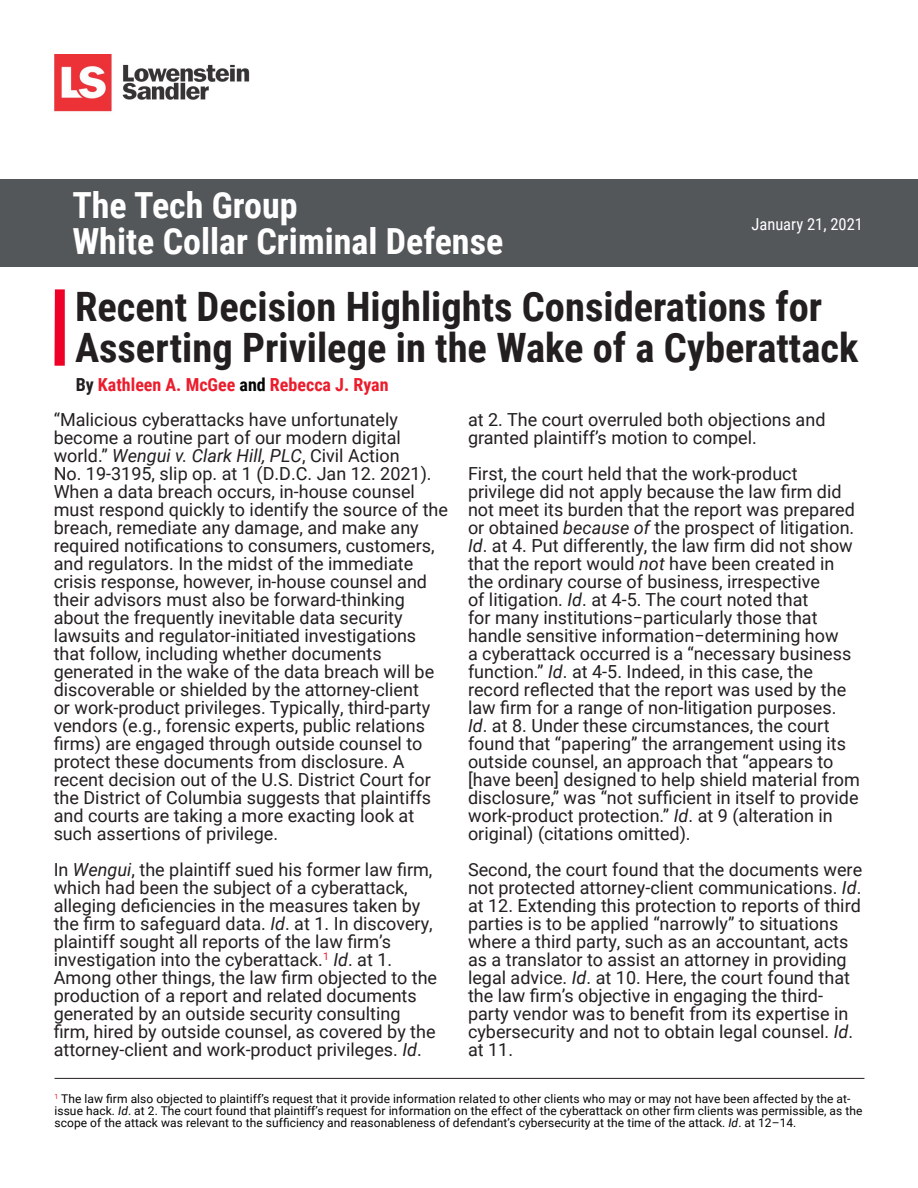
<style>
.page{position:relative;width:918px;height:1188px;background:#fff}
.page>*{position:absolute;margin:0;border:0;box-sizing:border-box;transform-origin:0 0}
.t1{font:700 40.5px/40.5px "Roboto Condensed";color:#231f20}
.t2{font:700 36px/36px "Roboto Condensed";color:#fff}
.Body{font:18px/18px "Roboto";color:#231f20}
.Body-2{font:700 18px "Roboto Condensed";color:#eb1c2c}
.t3{font:16.5px "Roboto Condensed";color:#fff}
.Body-3{font:12px/12px "Roboto";letter-spacing:.005em;color:#040503}
.s1{color:#231f20}
.s2{color:#040503}
.s3{font-style:italic}
</style>
<div class="page">
<img style="left:54px;top:54px;width:196px;height:58px">
<div style="left:55px;top:289px;width:10px;height:77px;background:#ef0027"></div>
<div style="left:0;top:179px;width:918px;height:87px;background:#54575a"></div>
<hr style="left:55px;top:1078px;width:809px;height:1px;background:#231f20">
<p class="t2" style="left:72px;top:186px;width:432px">The Tech Group<br>White Collar Criminal Defense</p>
<p class="t3" style="left:762px;top:202px;width:102px">March 20, 2020</p>
<p class="t3" style="left:752px;top:213px;width:113px">January 21, 2021</p>
<p class="t1" style="left:75px;top:285px;width:785px">Recent Decision Highlights Considerations for<br>Asserting Privilege in the Wake of a Cyberattack</p>
<p class="Body-2" style="left:76px;top:372px;width:314px"><span class="s1">By</span> Kathleen A. McGee <span class="s2">and</span> Rebecca J. Ryan</p>
<p class="Body" style="left:54px;top:410px;width:396px">“Malicious cyberattacks have unfortunately become a routine part of our modern digital world.” <span class="s3">Wengui v. Clark Hill, PLC</span>, Civil Action<br>No. 19-3195, slip op. at 1 (D.D.C. Jan 12. 2021).<br>When a data breach occurs, in-house counsel must respond quickly to identify the source of the breach, remediate any damage, and make any required notifications to consumers, customers, and regulators. In the midst of the immediate crisis response, however, in-house counsel and their advisors must also be forward-thinking about the frequently inevitable data security lawsuits and regulator-initiated investigations that follow, including whether documents generated in the wake of the data breach will be discoverable or shielded by the attorney-client<br>or work-product privileges. Typically, third-party vendors (e.g., forensic experts, public relations firms) are engaged through outside counsel to protect these documents from disclosure. A recent decision out of the U.S. District Court for the District of Columbia suggests that plaintiffs and courts are taking a more exacting look at such assertions of privilege.</p>
<p class="Body" style="left:54px;top:860px;width:385px">In <span class="s3">Wengui</span>, the plaintiff sued his former law firm, which had been the subject of a cyberattack, alleging deficiencies in the measures taken by the firm to safeguard data. <span class="s3">Id</span>. at 1. In discovery, plaintiff sought all reports of the law firm’s investigation into the cyberattack.<sup>1</sup> <span class="s3">Id</span>. at 1.<br>Among other things, the law firm objected to the production of a report and related documents generated by an outside security consulting firm, hired by outside counsel, as covered by the attorney-client and work-product privileges. <span class="s3">Id</span>.</p>
<p class="Body" style="left:468px;top:410px;width:359px">at 2. The court overruled both objections and granted plaintiff’s motion to compel.</p>
<p class="Body" style="left:468px;top:464px;width:394px">First, the court held that the work-product privilege did not apply because the law firm did not meet its burden that the report was prepared or obtained <span class="s3">because of</span> the prospect of litigation.<br><span class="s3">Id</span>. at 4. Put differently, the law firm did not show that the report would <span class="s3">not</span> have been created in the ordinary course of business, irrespective<br>of litigation. <span class="s3">Id</span>. at 4-5. The court noted that<br>for many institutions‒particularly those that handle sensitive information‒determining how<br>a cyberattack occurred is a “necessary business function.” <span class="s3">Id</span>. at 4-5. Indeed, in this case, the record reflected that the report was used by the law firm for a range of non-litigation purposes.<br><span class="s3">Id</span>. at 8. Under these circumstances, the court found that “papering” the arrangement using its outside counsel, an approach that “appears to [have been] designed to help shield material from disclosure,” was “not sufficient in itself to provide work-product protection.” <span class="s3">Id</span>. at 9 (alteration in original) (citations omitted).</p>
<p class="Body" style="left:468px;top:860px;width:396px">Second, the court found that the documents were not protected attorney-client communications. <span class="s3">Id</span>. at 12. Extending this protection to reports of third parties is to be applied “narrowly” to situations where a third party, such as an accountant, acts as a translator to assist an attorney in providing legal advice. <span class="s3">Id</span>. at 10. Here, the court found that the law firm’s objective in engaging the third&shy;party vendor was to benefit from its expertise in cybersecurity and not to obtain legal counsel. <span class="s3">Id</span>. at 11.</p>
<p class="Body-3" style="left:55px;top:1093px;width:809px"><sup>1</sup> The law firm also objected to plaintiff’s request that it provide information related to other clients who may or may not have been affected by the at&shy;issue hack. <span class="s3">Id</span>. at 2. The court found that plaintiff’s request for information on the effect of the cyberattack on other firm clients was permissible, as the scope of the attack was relevant to the sufficiency and reasonableness of defendant’s cybersecurity at the time of the attack. <span class="s3">Id</span>. at 12–14.</p>
</div>
